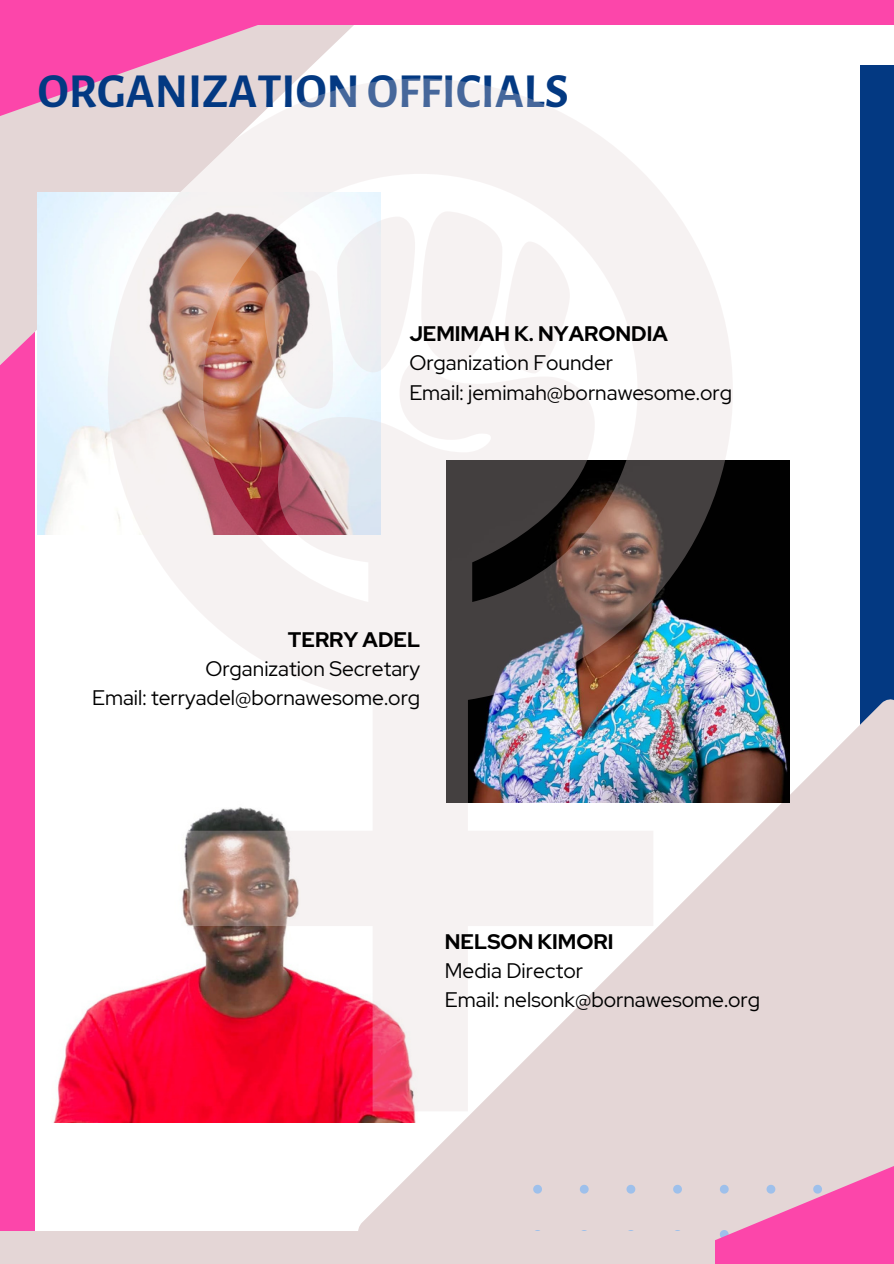
<style>
.page{position:relative;width:894px;height:1264px;background:#fff}
.page>*{position:absolute;margin:0;border:0;box-sizing:border-box;transform-origin:0 0}
.t1{font:700 48px "Alegreya Sans SC";color:#033982}
.t2{font:21px/29.2px "Red Hat Display";color:#000}
.t3{font:700 21px "Red Hat Display";color:#000}
</style>
<div class="page">
<div style="left:859px;top:65px;width:34px;height:1058px;background:#033982"></div>
<svg style="left:357px;top:697px;width:536px;height:534px;fill:#e4d6d6"></svg>
<svg style="left:410px;top:947px;width:483px;height:316px;fill:#e4d6d6"></svg>
<div style="left:0;top:138px;width:35px;height:1125px;background:#fc46aa"></div>
<svg style="left:0;top:0;width:354px;height:357px;fill:#e4d6d6"></svg>
<div style="left:0;top:1231px;width:714px;height:32px;background:#e4d6d6"></div>
<div style="left:243px;top:0;width:650px;height:25px;background:#fc46aa"></div>
<img style="left:38px;top:193px;width:70px;height:342px">
<img style="left:732px;top:460px;width:56px;height:342px">
<img style="left:53px;top:996px;width:367px;height:126px">
<img style="left:108px;top:79px;width:624px;height:1032px">
<h1 class="t1" style="left:38px;top:69px;width:532px">ORGANIZATIONOFFICIALS</h1>
<p class="t3" style="left:409px;top:320px;width:260px">JEMIMAH K. NYARONDIA</p>
<p class="t2" style="left:409px;top:348px;width:324px">Organization Founder<br>Email: jemimah@bornawesome.org</p>
<p class="t3" style="left:288px;top:625px;width:134px">TERRY ADEL</p>
<p class="t2" style="left:92px;top:654px;width:329px;text-align:right">Organization Secretary<br>Email: terryadel@bornawesome.org</p>
<p class="t3" style="left:444px;top:927px;width:170px">NELSON KIMORI</p>
<p class="t2" style="left:444px;top:955px;width:317px">Media Director<br>Email: nelsonk@bornawesome.org</p>
</div>
